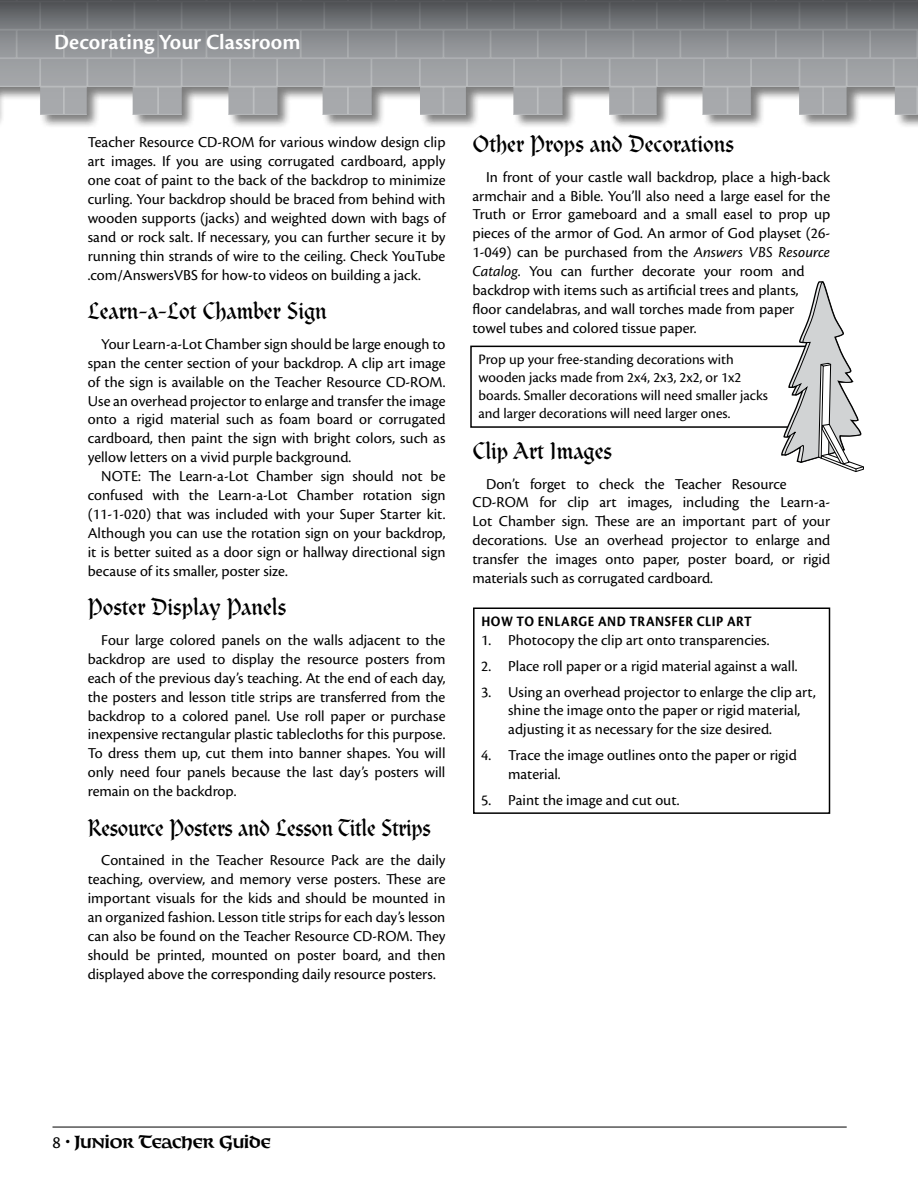
<style>
.page{position:relative;width:918px;height:1188px;background:#fff}
.page>*{position:absolute;margin:0;border:0;box-sizing:border-box;transform-origin:0 0}
.t1{font:24px "Clairvaux LT Std";color:#000}
.t2{font:600 22.5px "Cronos Pro";color:#fff}
.t3{font:700 18px "Connemara Old Style Pro";color:#000}
.t4{font:15.75px/18.9px "Cronos Pro";color:#000;text-align:justify}
.t5{font:15px/18px "Cronos Pro";color:#000}
.t6{font:700 15px "Cronos Pro";letter-spacing:.045em;color:#000;scale:.9 1}
.s1{font-style:italic}
.s2{font-family:"Cronos Pro";font-weight:400}
</style>
<div class="page">
<svg style="left:0;top:0;width:917px;height:126px;background:#9a9c9f"></svg>
<svg style="left:917px;top:0;width:1px;height:126px"></svg>
<hr style="left:52px;top:1127px;width:795px;height:1px;background:#000">
<div style="left:473px;top:608px;width:357px;height:206px;border:2px solid #000"></div>
<div style="left:470px;top:346px;width:360px;height:82px;border:2px solid #000"></div>
<svg style="left:778px;top:281px;width:86px;height:191px"></svg>
<h2 class="t2" style="left:54px;top:29px;width:248px">Decorating Your Classroom</h2>
<p class="t4" style="left:88px;top:133px;width:359px">Teacher Resource CD-ROM for various window design clip art images. If you are using corrugated cardboard, apply one coat of paint to the back of the backdrop to minimize curling. Your backdrop should be braced from behind with wooden supports (jacks) and weighted down with bags of sand or rock salt. If necessary, you can further secure it by running thin strands of wire to the ceiling. Check YouTube .com/AnswersVBS for how-to videos on building a jack.</p>
<h1 class="t1" style="left:88px;top:297px;width:241px">Learn-a-Lot Chamber Sign</h1>
<p class="t4" style="left:88px;top:335px;width:359px;text-indent:13px">Your Learn-a-Lot Chamber sign should be large enough to span the center section of your backdrop. A clip art image of the sign is available on the Teacher Resource CD-ROM.<br>Use an overhead projector to enlarge and transfer the image onto a rigid material such as foam board or corrugated cardboard, then paint the sign with bright colors, such as yellow letters on a vivid purple background.</p>
<p class="t4" style="left:88px;top:467px;width:359px;text-indent:13px">NOTE: The Learn-a-Lot Chamber sign should not be confused with the Learn-a-Lot Chamber rotation sign (11-1-020) that was included with your Super Starter kit.<br>Although you can use the rotation sign on your backdrop, it is better suited as a door sign or hallway directional sign because of its smaller, poster size.</p>
<h1 class="t1" style="left:88px;top:593px;width:200px">Poster Display Panels</h1>
<p class="t4" style="left:88px;top:631px;width:359px;text-indent:13px">Four large colored panels on the walls adjacent to the backdrop are used to display the resource posters from each of the previous day’s teaching. At the end of each day, the posters and lesson title strips are transferred from the backdrop to a colored panel. Use roll paper or purchase inexpensive rectangular plastic tablecloths for this purpose.<br>To dress them up, cut them into banner shapes. You will only need four panels because the last day’s posters will remain on the backdrop.</p>
<h1 class="t1" style="left:88px;top:813px;width:345px">Resource Posters and Lesson Title Strips</h1>
<p class="t4" style="left:88px;top:851px;width:359px;text-indent:13px">Contained in the Teacher Resource Pack are the daily teaching, overview, and memory verse posters. These are important visuals for the kids and should be mounted in an organized fashion. Lesson title strips for each day’s lesson can also be found on the Teacher Resource CD-ROM. They should be printed, mounted on poster board, and then displayed above the corresponding daily resource posters.</p>
<h1 class="t1" style="left:472px;top:130px;width:263px">Other Props and Decorations</h1>
<p class="t4" style="left:473px;top:167px;width:359px;text-align:left;text-indent:13px">In front of your castle wall backdrop, place a high-back armchair and a Bible. You’ll also need a large easel for the Truth or Error gameboard and a small easel to prop up pieces of the armor of God. An armor of God playset (26- 1-049) can be purchased from the <span class="s1">Answers VBS Resource Catalog</span>. You can further decorate your room and backdrop with items such as artificial trees and plants, floor candelabras, and wall torches made from paper towel tubes and colored tissue paper.</p>
<p class="t5" style="left:478px;top:351px;width:291px">Prop up your free-standing decorations with wooden jacks made from 2x4, 2x3, 2x2, or 1x2 boards. Smaller decorations will need smaller jacks and larger decorations will need larger ones.</p>
<h1 class="t1" style="left:472px;top:436px;width:141px">Clip Art Images</h1>
<p class="t4" style="left:473px;top:474px;width:359px;text-align:left;text-indent:13px">Don’t forget to check the Teacher Resource CD-ROM for clip art images, including the Learn-a-Lot Chamber sign. These are an important part of your decorations. Use an overhead projector to enlarge and transfer the images onto paper, poster board, or rigid materials such as corrugated cardboard.</p>
<p class="t6" style="left:481px;top:613px;width:84px">HOW TO ENLARGE</p>
<p class="t6" style="left:598px;top:613px;width:124px">AND TRANSFER CLIP</p>
<p class="t6" style="left:727px;top:613px;width:20px">ART</p>
<p class="t4" style="left:481px;top:631px;width:290px">1. Photocopy the clip art onto transparencies.</p>
<p class="t4" style="left:481px;top:657px;width:318px">2. Place roll paper or a rigid material against a wall.</p>
<p class="t4" style="left:508px;top:682px;width:309px;text-align:left;text-indent:-27px">3. Using an overhead projector to enlarge the clip art, shine the image onto the paper or rigid material, adjusting it as necessary for the size desired.</p>
<p class="t4" style="left:508px;top:746px;width:290px;text-indent:-27px">4. Trace the image outlines onto the paper or rigid material.</p>
<p class="t4" style="left:481px;top:790px;width:200px">5. Paint the image and cut out.</p>
<p class="t3" style="left:52px;top:1130px;width:220px"><span class="s2">8</span> • Junior Teacher Guide</p>
</div>
